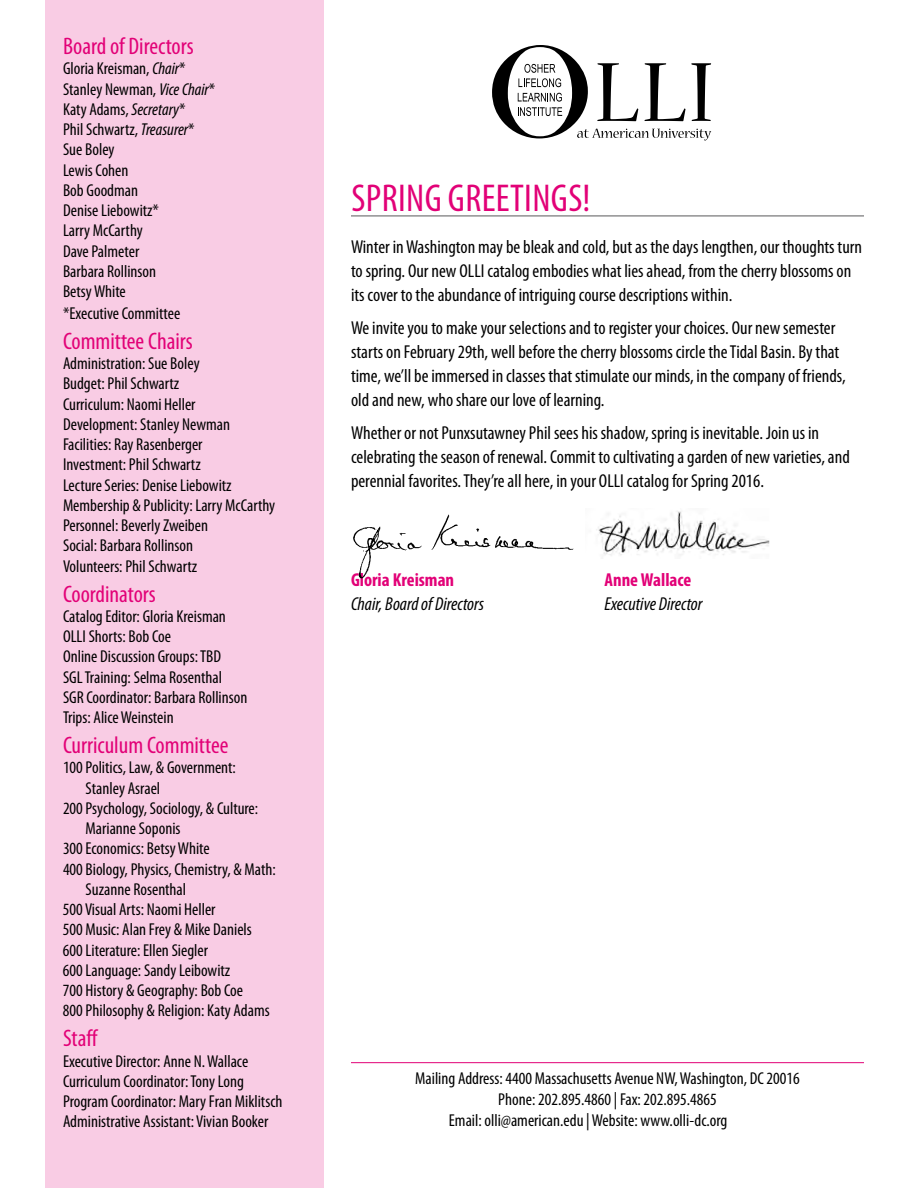
<style>
.page{position:relative;width:918px;height:1188px;background:#fff}
.page>*{position:absolute;margin:0;border:0;box-sizing:border-box;transform-origin:0 0}
.t1{font:condensed 39px "Myriad Pro";color:#e20177}
.t2{font:condensed 24px "Myriad Pro";color:#e20177}
.t3{font:condensed 18.75px/24px "Myriad Pro";color:#000}
.t4{font:italic condensed 18.75px "Myriad Pro";color:#000}
.t5{font:700 condensed 18.75px "Myriad Pro";color:#e20177}
.t6{font:condensed 17.25px/20.2px "Myriad Pro";color:#000}
.s1{font-style:italic}
</style>
<div class="page">
<div style="left:45px;top:0;width:279px;height:1188px;background:#f9cce4"></div>
<hr style="left:351px;top:216px;width:513px;height:1px;background:#58595b">
<hr style="left:351px;top:1062px;width:513px;height:1px;background:#e20177">
<svg style="left:492px;top:45px;width:219px;height:96px"></svg>
<img style="left:353px;top:514px;width:221px;height:65px">
<img style="left:596px;top:511px;width:174px;height:45px">
<h2 class="t2" style="left:63px;top:32px;width:132px">Board of Directors</h2>
<p class="t6" style="left:63px;top:58px;width:154px">Gloria Kreisman, <span class="s1">Chair</span>*<br>Stanley Newman, <span class="s1">Vice Chair</span>*<br>Katy Adams, <span class="s1">Secretary</span>*<br>Phil Schwartz, <span class="s1">Treasurer</span>*<br>Sue Boley<br>Lewis Cohen<br>Bob Goodman<br>Denise Liebowitz*<br>Larry McCarthy<br>Dave Palmeter<br>Barbara Rollinson<br>Betsy White<br>*Executive Committee</p>
<h2 class="t2" style="left:63px;top:326px;width:131px">Committee Chairs</h2>
<p class="t6" style="left:63px;top:353px;width:214px">Administration: Sue Boley<br>Budget: Phil Schwartz<br>Curriculum: Naomi Heller<br>Development: Stanley Newman<br>Facilities: Ray Rasenberger<br>Investment: Phil Schwartz<br>Lecture Series: Denise Liebowitz<br>Membership &amp; Publicity: Larry McCarthy<br>Personnel: Beverly Zweiben<br>Social: Barbara Rollinson<br>Volunteers: Phil Schwartz</p>
<h2 class="t2" style="left:63px;top:579px;width:94px">Coordinators</h2>
<p class="t6" style="left:63px;top:606px;width:186px">Catalog Editor: Gloria Kreisman<br>OLLI Shorts: Bob Coe<br>Online Discussion Groups: TBD<br>SGL Training: Selma Rosenthal<br>SGR Coordinator: Barbara Rollinson<br>Trips: Alice Weinstein</p>
<h2 class="t2" style="left:63px;top:731px;width:167px">Curriculum Committee</h2>
<p class="t6" style="left:63px;top:757px;width:174px">100 Politics, Law, &amp; Government:</p>
<p class="t6" style="left:86px;top:777px;width:76px">Stanley Asrael</p>
<p class="t6" style="left:63px;top:798px;width:197px">200 Psychology, Sociology, &amp; Culture:</p>
<p class="t6" style="left:86px;top:818px;width:96px">Marianne Soponis</p>
<p class="t6" style="left:63px;top:838px;width:148px">300 Economics: Betsy White</p>
<p class="t6" style="left:63px;top:858px;width:214px">400 Biology, Physics, Chemistry, &amp; Math:</p>
<p class="t6" style="left:86px;top:879px;width:102px">Suzanne Rosenthal</p>
<p class="t6" style="left:63px;top:899px;width:154px">500 Visual Arts: Naomi Heller</p>
<p class="t6" style="left:63px;top:919px;width:190px">500 Music: Alan Frey &amp; Mike Daniels</p>
<p class="t6" style="left:63px;top:939px;width:147px">600 Literature: Ellen Siegler</p>
<p class="t6" style="left:63px;top:960px;width:169px">600 Language: Sandy Leibowitz</p>
<p class="t6" style="left:63px;top:980px;width:182px">700 History &amp; Geography: Bob Coe</p>
<p class="t6" style="left:63px;top:1000px;width:208px">800 Philosophy &amp; Religion: Katy Adams</p>
<h2 class="t2" style="left:63px;top:1024px;width:36px">Staff</h2>
<p class="t6" style="left:63px;top:1050px;width:221px">Executive Director: Anne N. Wallace Curriculum Coordinator: Tony Long Program Coordinator: Mary Fran Miklitsch Administrative Assistant: Vivian Booker</p>
<h1 class="t1" style="left:351px;top:175px;width:16px">spring</h1>
<h1 class="t1" style="left:448px;top:175px;width:16px">greetings</h1>
<h1 class="t1" style="left:582px;top:175px;width:9px">!</h1>
<p class="t3" style="left:351px;top:235px;width:513px">Winter in Washington may be bleak and cold, but as the days lengthen, our thoughts turn to spring. Our new OLLI catalog embodies what lies ahead, from the cherry blossoms on its cover to the abundance of intriguing course descriptions within.</p>
<p class="t3" style="left:351px;top:316px;width:496px">We invite you to make your selections and to register your choices. Our new semester starts on February 29th, well before the cherry blossoms circle the Tidal Basin. By that time, we’ll be immersed in classes that stimulate our minds, in the company of friends, old and new, who share our love of learning.</p>
<p class="t3" style="left:351px;top:421px;width:500px">Whether or not Punxsutawney Phil sees his shadow, spring is inevitable. Join us in celebrating the season of renewal. Commit to cultivating a garden of new varieties, and perennial favorites. They’re all here, in your OLLI catalog for Spring 2016.</p>
<p class="t5" style="left:351px;top:568px;width:105px">Gloria Kreisman</p>
<p class="t5" style="left:604px;top:568px;width:88px">Anne Wallace</p>
<p class="t4" style="left:351px;top:593px;width:135px">Chair, Board of Directors</p>
<p class="t4" style="left:604px;top:593px;width:100px">Executive Director</p>
<p class="t6" style="left:415px;top:1068px;width:386px">Mailing Address: 4400 Massachusetts Avenue NW, Washington, DC 20016</p>
<p class="t6" style="left:498px;top:1089px;width:220px">Phone: 202.895.4860 | Fax: 202.895.4865</p>
<p class="t6" style="left:449px;top:1110px;width:280px">Email: olli@american.edu | Website: www.olli-dc.org</p>
</div>
